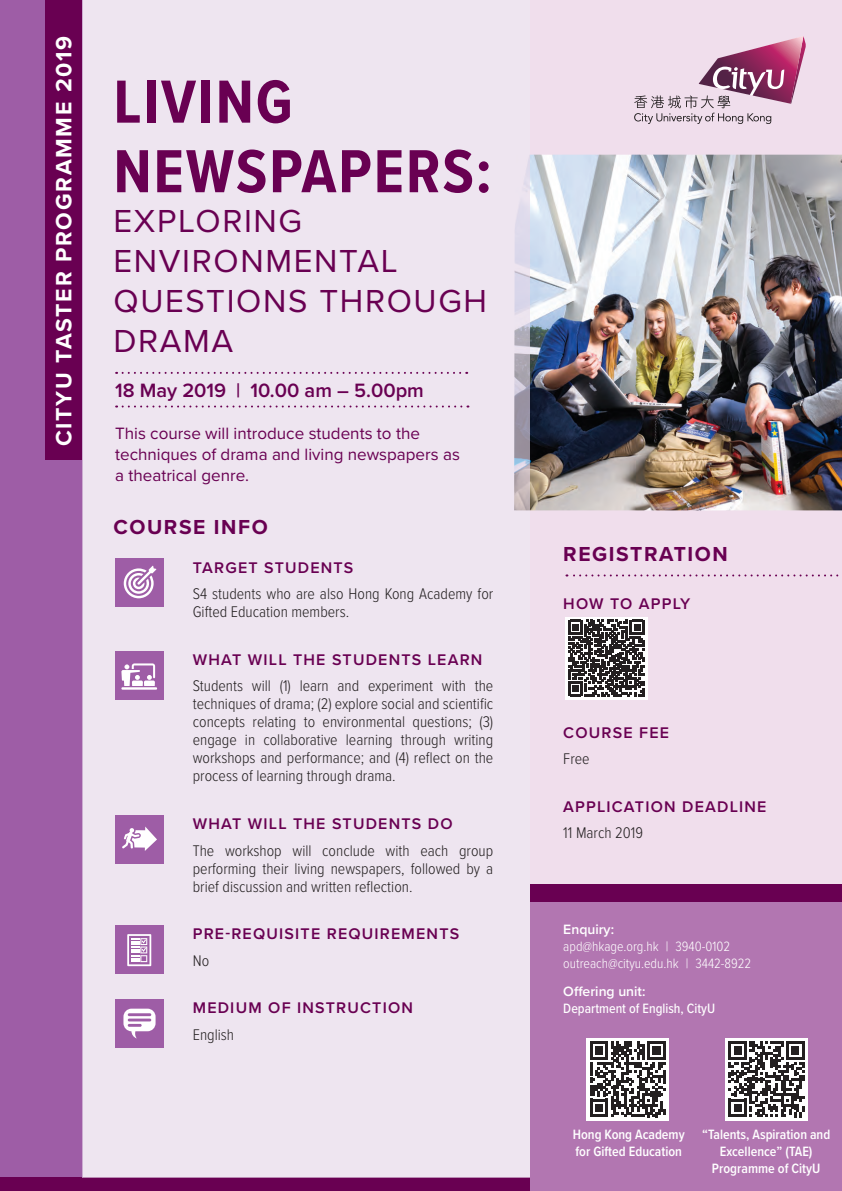
<style>
.page{position:relative;width:842px;height:1191px;background:#fff}
.page>*{position:absolute;margin:0;border:0;box-sizing:border-box;transform-origin:0 0}
.t1{font:700 63px/69.6px "Proxima Nova Cond";letter-spacing:.03em;color:#690052}
.t2{font:33px/40px "Proxima Nova";letter-spacing:.05em;color:#690052}
.t3{font:700 23px "Proxima Nova";letter-spacing:.075em;color:#fff}
.t4{font:700 21px "Proxima Nova";letter-spacing:.075em;color:#690052}
.t5{font:600 20px "Proxima Nova";color:#690052}
.t6{font:17px/21px "Proxima Nova";color:#690052}
.t7{font:300 16px/18px "Proxima Nova Cond";color:#231f20;text-align:justify}
.t8{font:600 16px "Proxima Nova";letter-spacing:.075em;color:#690052}
.t9{font:600 14px/16.8px "Proxima Nova Cond";color:#fff;text-align:center}
.t10{font:300 14px/16.8px "Proxima Nova Cond";color:#fff}
.t11{font:500 14px "Proxima Nova Cond";color:#fff}
.t12{font:600 14px "Proxima Nova";color:#fff}
</style>
<div class="page">
<div style="left:530px;top:0;width:312px;height:901px;background:#f0deec"></div>
<div style="left:0;top:0;width:82px;height:1191px;background:#9e5da6"></div>
<div style="left:0;top:1177px;width:842px;height:14px;background:#690052"></div>
<div style="left:530px;top:901px;width:312px;height:290px;background:#b276b1"></div>
<svg style="left:634px;top:36px;width:172px;height:88px"></svg>
<svg style="left:566px;top:574px;width:273px;height:2px"></svg>
<div style="left:530px;top:884px;width:312px;height:17px;background:#690052"></div>
<div style="left:45px;top:0;width:37px;height:459px;background:#690052"></div>
<img style="left:530px;top:155px;width:312px;height:355px">
<div style="left:82px;top:0;width:448px;height:1177px;background:#eee5f0"></div>
<svg style="left:116px;top:372px;width:344px;height:2px"></svg>
<svg style="left:116px;top:405px;width:345px;height:2px"></svg>
<div style="left:115px;top:558px;width:48px;height:48px;background:#9e5da6"></div>
<svg style="left:124px;top:565px;width:32px;height:33px"></svg>
<div style="left:115px;top:651px;width:48px;height:48px;background:#9e5da6"></div>
<hr style="left:121px;top:687px;width:36px;height:2px;background:#fff">
<svg style="left:121px;top:663px;width:34px;height:23px"></svg>
<div style="left:115px;top:999px;width:48px;height:48px;background:#9e5da6"></div>
<svg style="left:123px;top:1008px;width:33px;height:30px"></svg>
<div style="left:115px;top:815px;width:48px;height:48px;background:#9e5da6"></div>
<svg style="left:122px;top:826px;width:35px;height:25px"></svg>
<div style="left:115px;top:925px;width:48px;height:48px;background:#9e5da6"></div>
<svg style="left:127px;top:934px;width:24px;height:32px"></svg>
<svg style="left:565px;top:617px;width:82px;height:82px"></svg>
<svg style="left:568px;top:620px;width:76px;height:76px;background:#615e5f"></svg>
<div style="left:725px;top:1037px;width:83px;height:83px;background:#fff"></div>
<svg style="left:728px;top:1041px;width:76px;height:76px"></svg>
<div style="left:586px;top:1037px;width:83px;height:83px;background:#fff"></div>
<svg style="left:590px;top:1041px;width:76px;height:76px"></svg>
<h3 class="t3" style="left:47px;top:446px;width:412px;rotate:-90deg">CITYU TASTER PROGRAMME 2019</h3>
<h1 class="t1" style="left:113px;top:65px;width:380px">LIVING<br>NEWSPAPERS:</h1>
<h2 class="t2" style="left:113px;top:200px;width:375px">EXPLORING<br>ENVIRONMENTAL<br>QUESTIONS THROUGH<br>DRAMA</h2>
<p class="t5" style="left:115px;top:376px;width:310px">18 May 2019 | 10.00 am – 5.00pm</p>
<p class="t6" style="left:115px;top:422px;width:346px">This course will introduce students to the techniques of drama and living newspapers as a theatrical genre.</p>
<h3 class="t4" style="left:113px;top:511px;width:156px">COURSE INFO</h3>
<p class="t8" style="left:193px;top:555px;width:162px">TARGET STUDENTS</p>
<p class="t7" style="left:193px;top:584px;width:302px">S4 students who are also Hong Kong Academy for<br>Gifted Education members.</p>
<p class="t8" style="left:193px;top:647px;width:291px">WHAT WILL THE STUDENTS LEARN</p>
<p class="t7" style="left:193px;top:676px;width:302px">Students will (1) learn and experiment with the techniques of drama; (2) explore social and scientific concepts relating to environmental questions; (3) engage in collaborative learning through writing workshops and performance; and (4) reflect on the process of learning through drama.</p>
<p class="t8" style="left:193px;top:811px;width:261px">WHAT WILL THE STUDENTS DO</p>
<p class="t7" style="left:193px;top:840px;width:302px">The workshop will conclude with each group performing their living newspapers, followed by a brief discussion and written reflection.</p>
<p class="t8" style="left:193px;top:922px;width:268px">PRE-REQUISITE REQUIREMENTS</p>
<p class="t7" style="left:193px;top:950px;width:18px">No</p>
<p class="t8" style="left:193px;top:996px;width:222px">MEDIUM OF INSTRUCTION</p>
<p class="t7" style="left:193px;top:1024px;width:43px">English</p>
<h3 class="t4" style="left:563px;top:538px;width:166px">REGISTRATION</h3>
<p class="t8" style="left:563px;top:591px;width:129px">HOW TO APPLY</p>
<p class="t8" style="left:563px;top:720px;width:107px">COURSE FEE</p>
<p class="t7" style="left:563px;top:749px;width:28px">Free</p>
<p class="t8" style="left:563px;top:794px;width:205px">APPLICATION DEADLINE</p>
<p class="t7" style="left:563px;top:823px;width:81px">11 March 2019</p>
<p class="t12" style="left:563px;top:919px;width:52px">Enquiry:</p>
<p class="t10" style="left:563px;top:937px;width:189px">apd@hkage.org.hk | 3940-0102 outreach@cityu.edu.hk | 3442-8922</p>
<p class="t12" style="left:563px;top:980px;width:84px">Offering unit:</p>
<p class="t11" style="left:563px;top:997px;width:153px">Department of English, CityU</p>
<p class="t9" style="left:573px;top:1125px;width:113px;text-align:left">Hong Kong Academy for Gifted Education</p>
<p class="t9" style="left:702px;top:1125px;width:130px">“Talents, Aspiration and<br>Excellence” (TAE)<br>Programme of CityU</p>
</div>
